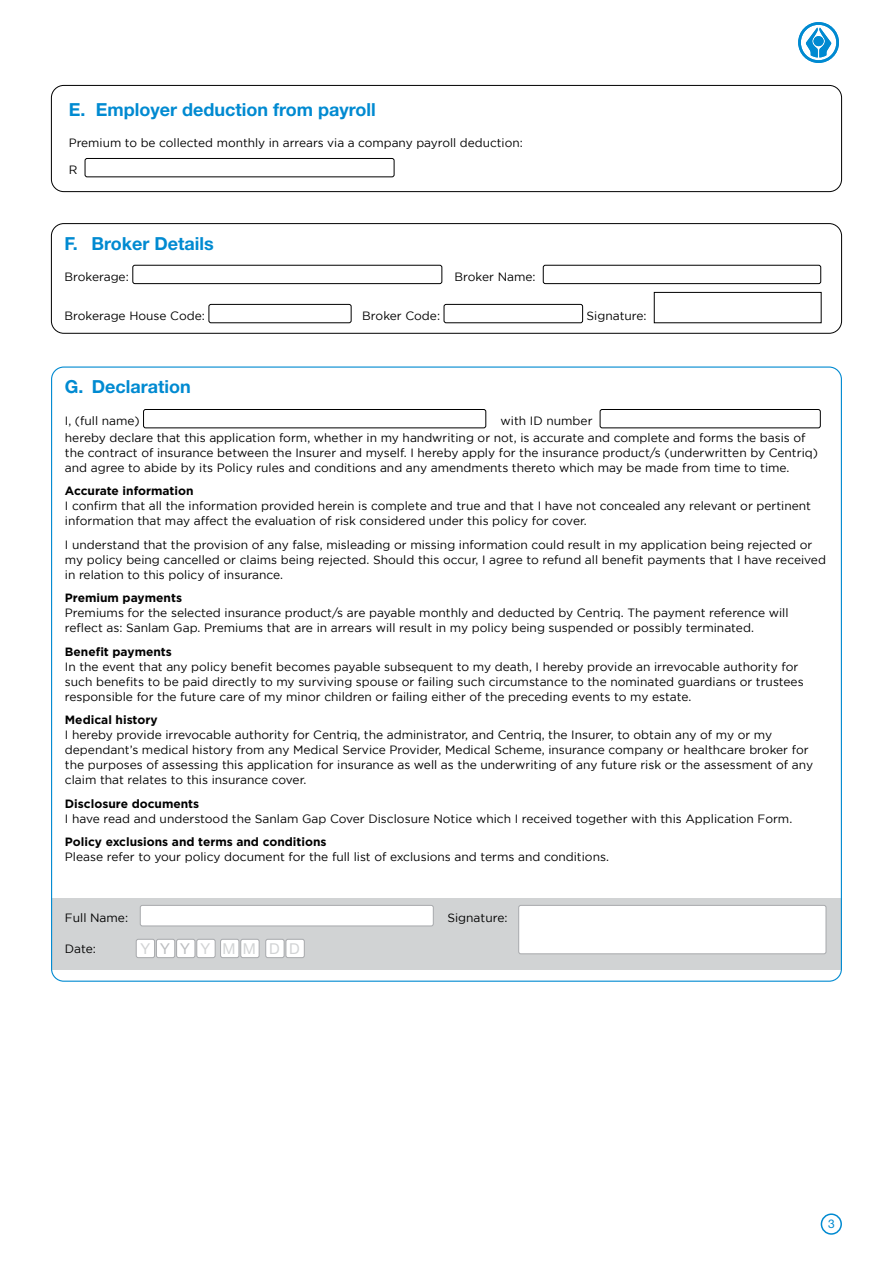
<style>
.page{position:relative;width:893px;height:1263px;background:#fff}
.page>*{position:absolute;margin:0;border:0;box-sizing:border-box;transform-origin:0 0}
.t1{font:700 18px "Helvetica Neue LT Std";color:#008ad1}
.t2{font:15px "Helvetica Neue LT Std";letter-spacing:.655em;color:#d1d3d4}
.t3{font:12px/15px "Gotham";color:#000}
.t4{font:700 12px "Gotham";color:#000}
.t5{font:12px "Helvetica Neue LT Std";color:#008ad1}
.s1{color:#bcbec0}
</style>
<div class="page">
<div style="left:821px;top:1213px;width:21px;height:22px;border:2px solid #008ad1;border-radius:50%"></div>
<svg style="left:798px;top:22px;width:41px;height:41px"></svg>
<div style="left:85px;top:158px;width:309px;height:19px;border:1px solid #000;border-radius:2px"></div>
<div style="left:51px;top:85px;width:791px;height:107px;border:1px solid #000;border-radius:12px"></div>
<div style="left:132px;top:265px;width:310px;height:19px;border:1px solid #000;border-radius:2px"></div>
<div style="left:543px;top:265px;width:278px;height:19px;border:1px solid #000;border-radius:2px"></div>
<div style="left:209px;top:304px;width:142px;height:19px;border:1px solid #000;border-radius:2px"></div>
<div style="left:444px;top:304px;width:139px;height:19px;border:1px solid #000;border-radius:2px"></div>
<svg style="left:653px;top:292px;width:169px;height:31px"></svg>
<div style="left:51px;top:223px;width:791px;height:111px;border:1px solid #000;border-radius:12px"></div>
<div style="left:51px;top:898px;width:791px;height:72px;background:#d1d3d4"></div>
<div style="left:519px;top:905px;width:307px;height:49px;background:#fff;border-radius:2px"></div>
<div style="left:518px;top:905px;width:308px;height:49px;border:1px solid #a7a9ac;border-radius:2px"></div>
<div style="left:140px;top:905px;width:293px;height:21px;background:#fff;border-radius:2px"></div>
<div style="left:140px;top:905px;width:294px;height:21px;border:1px solid #a7a9ac;border-radius:2px"></div>
<div style="left:143px;top:409px;width:343px;height:19px;border:1px solid #000;border-radius:2px"></div>
<div style="left:600px;top:409px;width:221px;height:19px;border:1px solid #000;border-radius:2px"></div>
<div style="left:136px;top:939px;width:19px;height:19px;background:#fff;border-radius:2px"></div>
<div style="left:136px;top:939px;width:19px;height:19px;border:1px solid #a7a9ac;border-radius:2px"></div>
<div style="left:156px;top:939px;width:19px;height:19px;background:#fff;border-radius:2px"></div>
<div style="left:156px;top:939px;width:19px;height:19px;border:1px solid #a7a9ac;border-radius:2px"></div>
<div style="left:177px;top:939px;width:18px;height:19px;background:#fff;border-radius:2px"></div>
<div style="left:176px;top:939px;width:19px;height:19px;border:1px solid #a7a9ac;border-radius:2px"></div>
<div style="left:197px;top:939px;width:18px;height:19px;background:#fff;border-radius:2px"></div>
<div style="left:196px;top:939px;width:19px;height:19px;border:1px solid #a7a9ac;border-radius:2px"></div>
<div style="left:221px;top:939px;width:18px;height:19px;background:#fff;border-radius:2px"></div>
<div style="left:220px;top:939px;width:19px;height:19px;border:1px solid #a7a9ac;border-radius:2px"></div>
<div style="left:241px;top:939px;width:18px;height:19px;background:#fff;border-radius:2px"></div>
<div style="left:240px;top:939px;width:19px;height:19px;border:1px solid #a7a9ac;border-radius:2px"></div>
<div style="left:266px;top:939px;width:18px;height:19px;background:#fff;border-radius:2px"></div>
<div style="left:265px;top:939px;width:19px;height:19px;border:1px solid #a7a9ac;border-radius:2px"></div>
<div style="left:286px;top:939px;width:18px;height:19px;background:#fff;border-radius:2px"></div>
<div style="left:286px;top:939px;width:19px;height:19px;border:1px solid #a7a9ac;border-radius:2px"></div>
<h1 class="t1" style="left:69px;top:98px;width:308px">E. Employer deduction from payroll</h1>
<p class="t3" style="left:69px;top:135px;width:455px">Premium to be collected monthly in arrears via a company payroll deduction:</p>
<p class="t3" style="left:69px;top:162px;width:10px">R</p>
<h1 class="t1" style="left:65px;top:232px;width:151px">F. Broker Details</h1>
<p class="t3" style="left:65px;top:269px;width:66px">Brokerage:</p>
<p class="t3" style="left:455px;top:269px;width:83px">Broker Name:</p>
<p class="t3" style="left:65px;top:308px;width:142px">Brokerage House Code:</p>
<p class="t3" style="left:362px;top:308px;width:79px">Broker Code:</p>
<p class="t3" style="left:587px;top:308px;width:62px">Signature:</p>
<h1 class="t1" style="left:65px;top:376px;width:127px">G. Declaration</h1>
<p class="t3" style="left:65px;top:413px;width:76px">I, (full name)</p>
<p class="t3" style="left:65px;top:413px;width:742px;line-height:16.5px;text-indent:436px">with ID number<br>hereby declare that this application form, whether in my handwriting or not, is accurate and complete and forms the basis of</p>
<p class="t3" style="left:65px;top:445px;width:755px">the contract of insurance between the Insurer and myself. I hereby apply for the insurance product/s (underwritten by Centriq) and agree to abide by its Policy rules and conditions and any amendments thereto which may be made from time to time.</p>
<p class="t4" style="left:65px;top:484px;width:130px">Accurate information</p>
<p class="t3" style="left:65px;top:498px;width:748px">I confirm that all the information provided herein is complete and true and that I have not concealed any relevant or pertinent information that may affect the evaluation of risk considered under this policy for cover.</p>
<p class="t3" style="left:65px;top:537px;width:763px">I understand that the provision of any false, misleading or missing information could result in my application being rejected or my policy being cancelled or claims being rejected. Should this occur, I agree to refund all benefit payments that I have received in relation to this policy of insurance.</p>
<p class="t4" style="left:65px;top:591px;width:119px">Premium payments</p>
<p class="t3" style="left:65px;top:605px;width:725px">Premiums for the selected insurance product/s are payable monthly and deducted by Centriq. The payment reference will reflect as: Sanlam Gap. Premiums that are in arrears will result in my policy being suspended or possibly terminated.</p>
<p class="t4" style="left:65px;top:645px;width:109px">Benefit payments</p>
<p class="t3" style="left:65px;top:659px;width:740px">In the event that any policy benefit becomes payable subsequent to my death, I hereby provide an irrevocable authority for such benefits to be paid directly to my surviving spouse or failing such circumstance to the nominated guardians or trustees responsible for the future care of my minor children or failing either of the preceding events to my estate.</p>
<p class="t4" style="left:65px;top:713px;width:94px">Medical history</p>
<p class="t3" style="left:65px;top:727px;width:750px">I hereby provide irrevocable authority for Centriq, the administrator, and Centriq, the Insurer, to obtain any of my or my dependant’s medical history from any Medical Service Provider, Medical Scheme, insurance company or healthcare broker for the purposes of assessing this application for insurance as well as the underwriting of any future risk or the assessment of any claim that relates to this insurance cover.</p>
<p class="t4" style="left:65px;top:797px;width:136px">Disclosure documents</p>
<p class="t3" style="left:65px;top:811px;width:729px">I have read and understood the Sanlam Gap Cover Disclosure Notice which I received together with this Application Form.</p>
<p class="t4" style="left:65px;top:835px;width:263px">Policy exclusions and terms and conditions</p>
<p class="t3" style="left:65px;top:849px;width:546px">Please refer to your policy document for the full list of exclusions and terms and conditions.</p>
<p class="t3" style="left:65px;top:910px;width:65px">Full Name:</p>
<p class="t3" style="left:447px;top:910px;width:62px">Signature:</p>
<p class="t3" style="left:65px;top:941px;width:33px">Date:</p>
<p class="t2" style="left:141px;top:939px;width:161px">Y<span class="s1">YY</span>Y MM DD</p>
<p class="t5" style="left:828px;top:1217px;width:8px">3</p>
</div>
